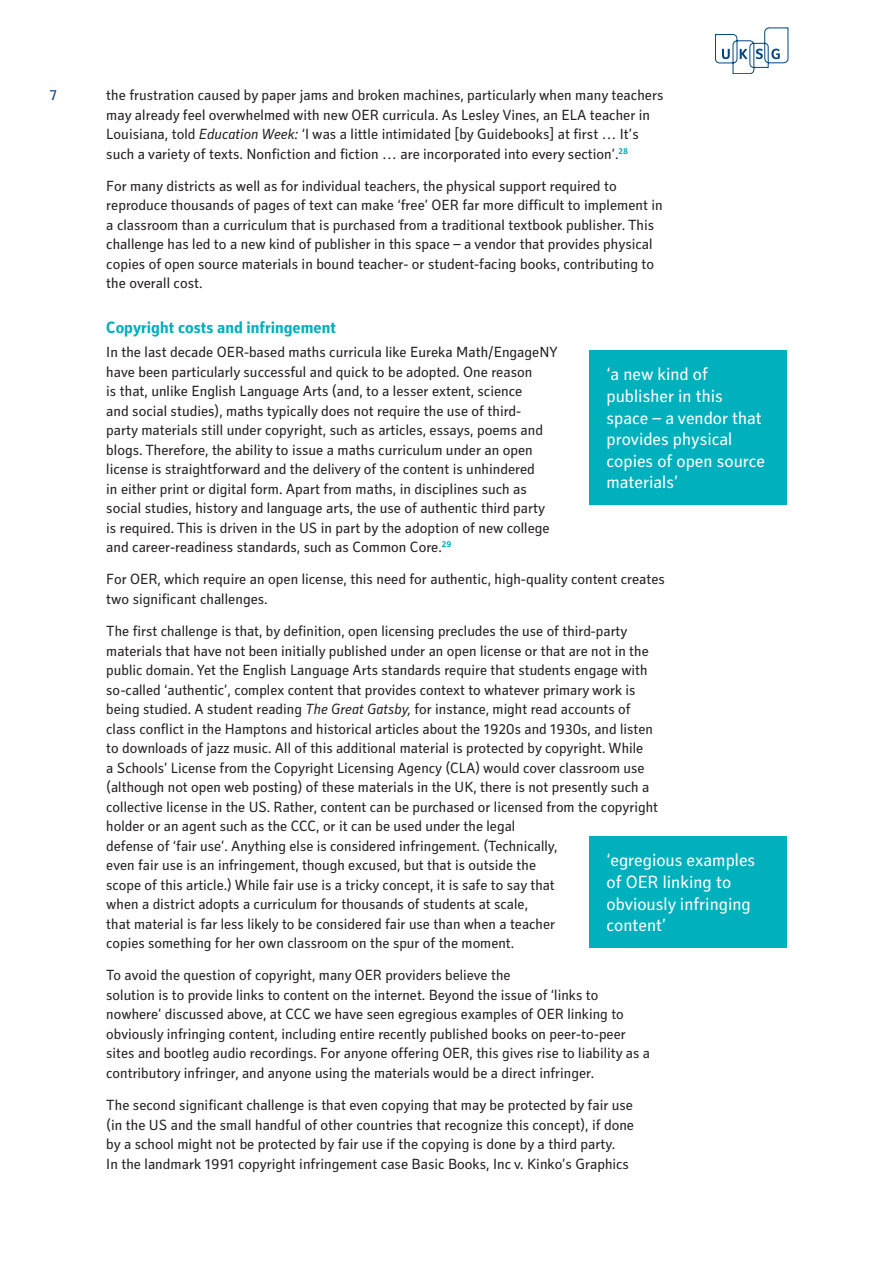
<style>
.page{position:relative;width:893px;height:1263px;background:#fff}
.page>*{position:absolute;margin:0;border:0;box-sizing:border-box;transform-origin:0 0}
.Stand_out_quote{font:18px/21.6px "Secca Std";color:#fff}
.B-Style_Heading{font:700 16.5px "Secca Std";color:#00b0bc}
.Body{font:15px/19.5px "Secca Std";color:#231f20}
.t1{font:15px "Secca Std";color:#014081}
.s1{font-style:italic}
</style>
<div class="page">
<svg style="left:715px;top:28px;width:73px;height:46px"></svg>
<div style="left:590px;top:351px;width:197px;height:154px;background:#00b0bc"></div>
<div style="left:590px;top:837px;width:197px;height:111px;background:#00b0bc"></div>
<p class="t1" style="left:50px;top:87px;width:9px">7</p>
<p class="Body" style="left:106px;top:86px;width:559px">the frustration caused by paper jams and broken machines, particularly when many teachers may already feel overwhelmed with new OER curricula. As Lesley Vines, an ELA teacher in Louisiana, told <span class="s1">Education Week:</span> ‘I was a little intimidated [by Guidebooks] at first … It’s such a variety of texts. Nonfiction and fiction … are incorporated into every section’.<sup>28</sup></p>
<p class="Body" style="left:106px;top:177px;width:558px">For many districts as well as for individual teachers, the physical support required to reproduce thousands of pages of text can make ‘free’ OER far more difficult to implement in a classroom than a curriculum that is purchased from a traditional textbook publisher. This challenge has led to a new kind of publisher in this space – a vendor that provides physical copies of open source materials in bound teacher- or student-facing books, contributing to the overall cost.</p>
<p class="B-Style_Heading" style="left:106px;top:318px;width:231px">Copyright costs and infringement</p>
<p class="Body" style="left:106px;top:343px;width:453px">In the last decade OER-based maths curricula like Eureka Math/EngageNY have been particularly successful and quick to be adopted. One reason<br>is that, unlike English Language Arts (and, to a lesser extent, science<br>and social studies), maths typically does not require the use of third-<br>party materials still under copyright, such as articles, essays, poems and blogs. Therefore, the ability to issue a maths curriculum under an open license is straightforward and the delivery of the content is unhindered<br>in either print or digital form. Apart from maths, in disciplines such as social studies, history and language arts, the use of authentic third party is required. This is driven in the US in part by the adoption of new college and career-readiness standards, such as Common Core.<sup>29</sup></p>
<p class="Body" style="left:106px;top:570px;width:560px">For OER, which require an open license, this need for authentic, high-quality content creates two significant challenges.</p>
<p class="Body" style="left:106px;top:622px;width:553px">The first challenge is that, by definition, open licensing precludes the use of third-party materials that have not been initially published under an open license or that are not in the public domain. Yet the English Language Arts standards require that students engage with so-called ‘authentic’, complex content that provides context to whatever primary work is being studied. A student reading <span class="s1">The Great Gatsby,</span> for instance, might read accounts of class conflict in the Hamptons and historical articles about the 1920s and 1930s, and listen to downloads of jazz music. All of this additional material is protected by copyright. While<br>a Schools’ License from the Copyright Licensing Agency (CLA) would cover classroom use (although not open web posting) of these materials in the UK, there is not presently such a collective license in the US. Rather, content can be purchased or licensed from the copyright holder or an agent such as the CCC, or it can be used under the legal<br>defense of ‘fair use’. Anything else is considered infringement. (Technically,<br>even fair use is an infringement, though excused, but that is outside the<br>scope of this article.) While fair use is a tricky concept, it is safe to say that<br>when a district adopts a curriculum for thousands of students at scale,<br>that material is far less likely to be considered fair use than when a teacher<br>copies something for her own classroom on the spur of the moment.</p>
<p class="Body" style="left:106px;top:966px;width:545px">To avoid the question of copyright, many OER providers believe the<br>solution is to provide links to content on the internet. Beyond the issue of ‘links to nowhere’ discussed above, at CCC we have seen egregious examples of OER linking to obviously infringing content, including entire recently published books on peer-to-peer sites and bootleg audio recordings. For anyone offering OER, this gives rise to liability as a contributory infringer, and anyone using the materials would be a direct infringer.</p>
<p class="Body" style="left:106px;top:1096px;width:529px">The second significant challenge is that even copying that may be protected by fair use (in the US and the small handful of other countries that recognize this concept), if done by a school might not be protected by fair use if the copying is done by a third party.<br>In the landmark 1991 copyright infringement case Basic Books, Inc v. Kinko’s Graphics</p>
<p class="Stand_out_quote" style="left:607px;top:364px;width:160px">‘a new kind of publisher in this space – a vendor that provides physical copies of open source materials’</p>
<p class="Stand_out_quote" style="left:607px;top:850px;width:150px">‘egregious examples of OER linking to obviously infringing content’</p>
</div>
